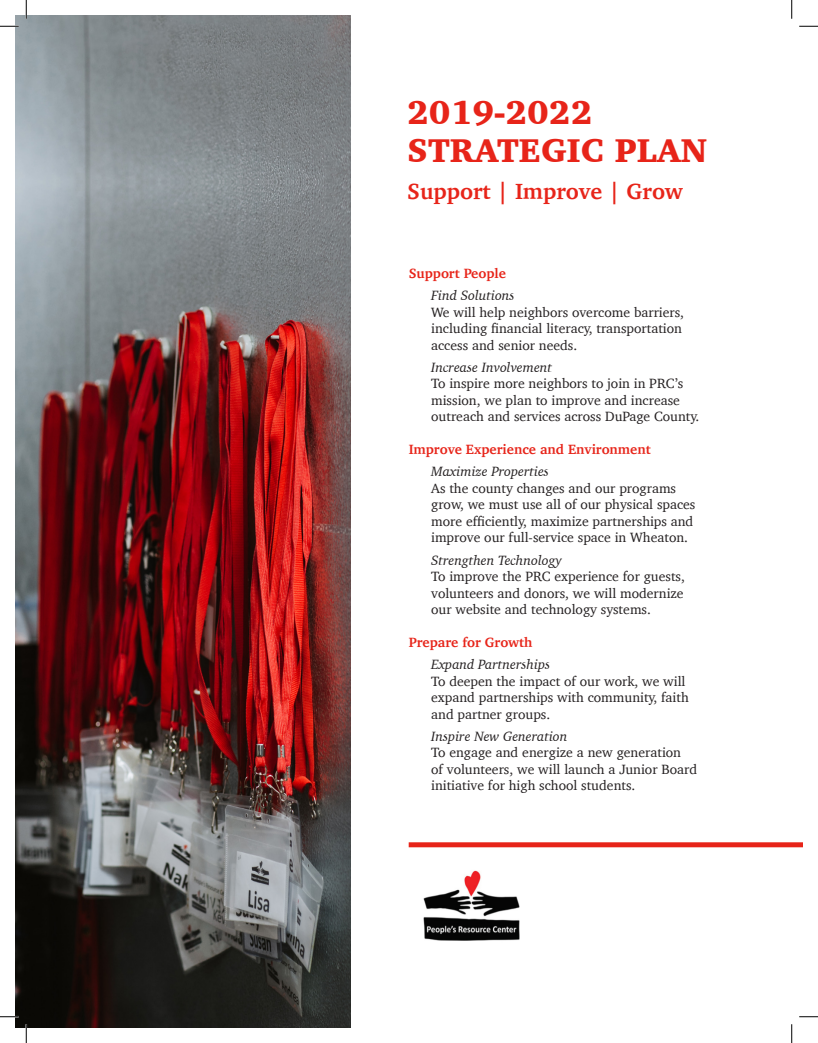
<style>
.page{position:relative;width:818px;height:1043px;background:#fff}
.page>*{position:absolute;margin:0;border:0;box-sizing:border-box;transform-origin:0 0}
.t1{font:900 33.75px/37.5px "Charter";color:#e72419}
.t2{font:700 22.5px "Charter";color:#e72419}
.t3{font:13.75px/16.5px "Charter";color:#231f20}
.t4{font:italic 13.75px "Charter";color:#231f20}
.t5{font:700 13.75px "Charter";color:#e72419}
</style>
<div class="page">
<img style="left:15px;top:15px;width:336px;height:1013px">
<div style="left:408px;top:842px;width:394px;height:5px;background:#e72419"></div>
<img style="left:423px;top:870px;width:97px;height:71px">
<svg style="left:0;top:25px;width:19px;height:2px"></svg>
<svg style="left:799px;top:25px;width:19px;height:2px"></svg>
<svg style="left:0;top:1015px;width:19px;height:2px"></svg>
<svg style="left:799px;top:1016px;width:19px;height:1px"></svg>
<svg style="left:25px;top:0;width:2px;height:19px"></svg>
<svg style="left:25px;top:1024px;width:2px;height:18px"></svg>
<svg style="left:791px;top:0;width:1px;height:19px"></svg>
<svg style="left:791px;top:1024px;width:1px;height:18px"></svg>
<p class="t1" style="left:407px;top:93px;width:301px">2019-2022<br>STRATEGIC PLAN</p>
<p class="t2" style="left:407px;top:172px;width:277px">Support | Improve | Grow</p>
<p class="t5" style="left:408px;top:261px;width:99px">Support People</p>
<p class="t4" style="left:431px;top:284px;width:85px">Find Solutions</p>
<p class="t3" style="left:431px;top:303px;width:254px">We will help neighbors overcome barriers, including financial literacy, transportation access and senior needs.</p>
<p class="t4" style="left:431px;top:355px;width:122px">Increase Involvement</p>
<p class="t3" style="left:431px;top:375px;width:269px">To inspire more neighbors to join in PRC’s mission, we plan to improve and increase outreach and services across DuPage County.</p>
<p class="t5" style="left:408px;top:437px;width:243px">Improve Experience and Environment</p>
<p class="t4" style="left:431px;top:460px;width:119px">Maximize Properties</p>
<p class="t3" style="left:431px;top:480px;width:266px">As the county changes and our programs grow, we must use all of our physical spaces more efficiently, maximize partnerships and improve our full-service space in Wheaton.</p>
<p class="t4" style="left:431px;top:548px;width:132px">Strengthen Technology</p>
<p class="t3" style="left:431px;top:568px;width:255px;text-align:justify">To improve the PRC experience for guests, volunteers and donors, we will modernize our website and technology systems.</p>
<p class="t5" style="left:408px;top:630px;width:125px">Prepare for Growth</p>
<p class="t4" style="left:431px;top:653px;width:121px">Expand Partnerships</p>
<p class="t3" style="left:431px;top:672px;width:259px">To deepen the impact of our work, we will expand partnerships with community, faith and partner groups.</p>
<p class="t4" style="left:431px;top:724px;width:138px">Inspire New Generation</p>
<p class="t3" style="left:431px;top:744px;width:267px">To engage and energize a new generation<br>of volunteers, we will launch a Junior Board initiative for high school students.</p>
</div>
